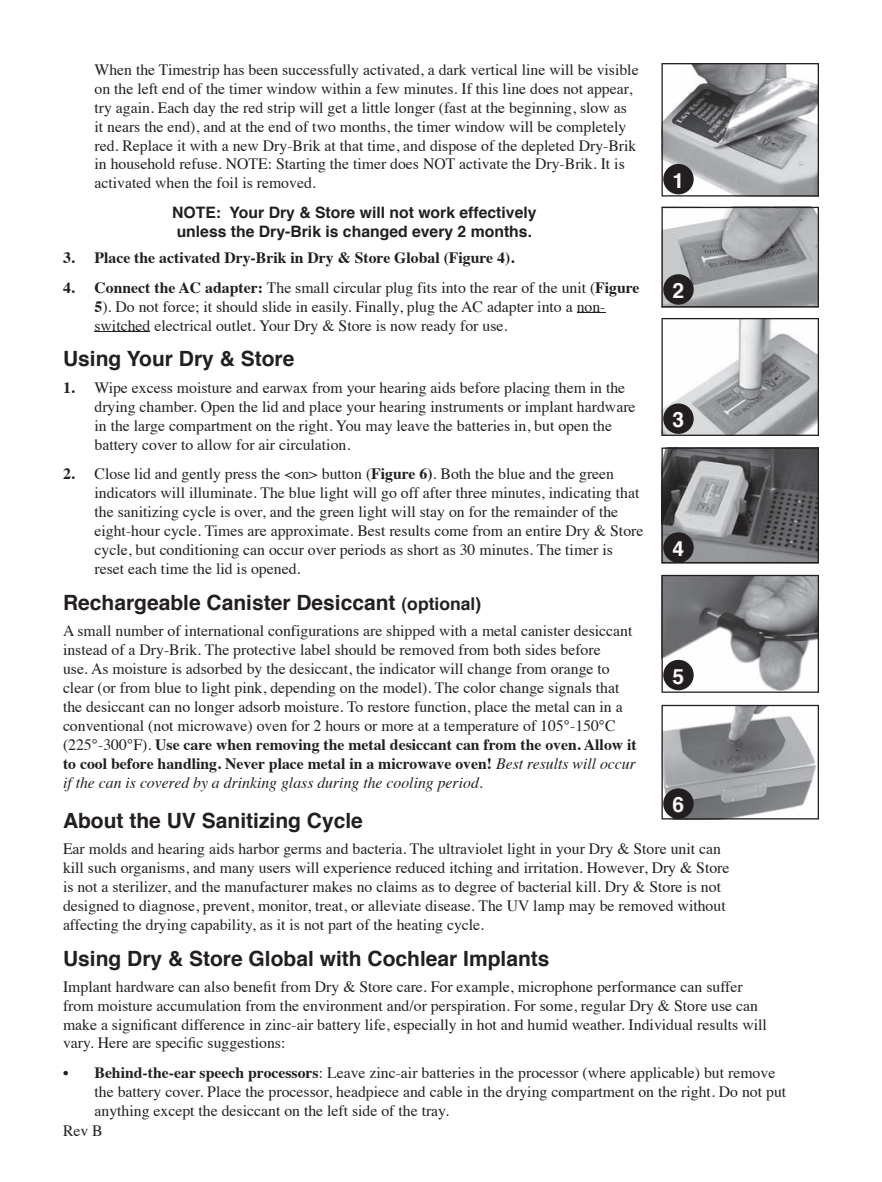
<style>
.page{position:relative;width:882px;height:1182px;background:#fff}
.page>*{position:absolute;margin:0;border:0;box-sizing:border-box;transform-origin:0 0}
.t1{font:700 21px "Helvetica";color:#231f20}
.t2{font:700 21px "Helvetica";color:#fff}
.t3{font:15.75px/18.9px "Times";color:#231f20}
.t4{font:700 15.75px/18.9px "Helvetica";color:#231f20}
.t5{font:700 15.75px "Times";color:#231f20}
.s1{font-weight:700}
.s2{font-size:17.5px}
.s3{font-style:italic}
</style>
<div class="page">
<svg style="left:577px;top:312px;width:29px;height:1px"></svg>
<hr style="left:94px;top:331px;width:56px;height:1px;background:#231f20">
<img style="left:662px;top:692px;width:157px;height:1px">
<svg style="left:662px;top:63px;width:157px;height:133px"></svg>
<svg style="left:662px;top:207px;width:157px;height:100px;background:#a3a4a7"></svg>
<svg style="left:662px;top:318px;width:157px;height:118px"></svg>
<svg style="left:662px;top:447px;width:157px;height:116px;background:#707072"></svg>
<svg style="left:662px;top:574px;width:157px;height:118px"></svg>
<svg style="left:662px;top:704px;width:157px;height:115px"></svg>
<div style="left:663px;top:164px;width:31px;height:30px;background:#231f20;border-radius:50%"></div>
<div style="left:663px;top:274px;width:31px;height:30px;background:#231f20;border-radius:50%"></div>
<div style="left:663px;top:403px;width:31px;height:31px;background:#231f20;border-radius:50%"></div>
<div style="left:663px;top:532px;width:31px;height:30px;background:#231f20;border-radius:50%"></div>
<div style="left:663px;top:659px;width:31px;height:31px;background:#231f20;border-radius:50%"></div>
<div style="left:663px;top:788px;width:31px;height:30px;background:#231f20;border-radius:50%"></div>
<p class="t3" style="left:94px;top:59px;width:546px">When the Timestrip has been successfully activated, a dark vertical line will be visible on the left end of the timer window within a few minutes. If this line does not appear, try again. Each day the red strip will get a little longer (fast at the beginning, slow as it nears the end), and at the end of two months, the timer window will be completely red. Replace it with a new Dry-Brik at that time, and dispose of the depleted Dry-Brik in household refuse. NOTE: Starting the timer does NOT activate the Dry-Brik. It is activated when the foil is removed.</p>
<p class="t4" style="left:172px;top:203px;width:366px">nOte: Your Dry &amp; Store will not work effectively unless the Dry-brik is changed every 2 months.</p>
<p class="t5" style="left:63px;top:243px;width:453px">3. Place the activated dry-Brik in dry &amp; Store global (Figure 4).</p>
<p class="t3" style="left:94px;top:277px;width:547px;text-indent:-31px"><span class="s1">4. Connect the aC adapter:</span> The small circular plug fits into the rear of the unit (<span class="s1">Figure<br>5</span>). Do not force; it should slide in easily. Finally, plug the AC adapter into a non&shy;switched electrical outlet. Your Dry &amp; Store is now ready for use.</p>
<h1 class="t1" style="left:63px;top:342px;width:233px">using Your Dry &amp; Store</h1>
<p class="t3" style="left:94px;top:377px;width:543px;text-indent:-32px"><span class="s1">1.</span> Wipe excess moisture and earwax from your hearing aids before placing them in the drying chamber. Open the lid and place your hearing instruments or implant hardware in the large compartment on the right. You may leave the batteries in, but open the battery cover to allow for air circulation.</p>
<p class="t3" style="left:94px;top:463px;width:550px;text-indent:-32px"><span class="s1">2.</span> Close lid and gently press the &lt;on&gt; button (<span class="s1">Figure 6)</span>. Both the blue and the green indicators will illuminate. The blue light will go off after three minutes, indicating that the sanitizing cycle is over, and the green light will stay on for the remainder of the eight-hour cycle. Times are approximate. Best results come from an entire Dry &amp; Store cycle, but conditioning can occur over periods as short as 30 minutes. The timer is reset each time the lid is opened.</p>
<h1 class="t1" style="left:63px;top:585px;width:420px">rechargeable canister Desiccant <span class="s2">(optional)</span></h1>
<p class="t3" style="left:63px;top:620px;width:575px">A small number of international configurations are shipped with a metal canister desiccant instead of a Dry-Brik. The protective label should be removed from both sides before<br>use. As moisture is adsorbed by the desiccant, the indicator will change from orange to clear (or from blue to light pink, depending on the model). The color change signals that the desiccant can no longer adsorb moisture. To restore function, place the metal can in a conventional (not microwave) oven for 2 hours or more at a temperature of 105°-150°C (225°-300°F). <span class="s1">Use care when removing the metal desiccant can from the oven. allow it to cool before handling. never place metal in a microwave oven!</span> <span class="s3">Best results will occur if the can is covered by a drinking glass during the cooling period.</span></p>
<h1 class="t1" style="left:63px;top:803px;width:301px">about the uv Sanitizing cycle</h1>
<p class="t3" style="left:63px;top:838px;width:668px">Ear molds and hearing aids harbor germs and bacteria. The ultraviolet light in your Dry &amp; Store unit can kill such organisms, and many users will experience reduced itching and irritation. However, Dry &amp; Store is not a sterilizer, and the manufacturer makes no claims as to degree of bacterial kill. Dry &amp; Store is not designed to diagnose, prevent, monitor, treat, or alleviate disease. The UV lamp may be removed without affecting the drying capability, as it is not part of the heating cycle.</p>
<h1 class="t1" style="left:63px;top:941px;width:488px">using Dry &amp; Store Global with cochlear Implants</h1>
<p class="t3" style="left:63px;top:975px;width:705px">Implant hardware can also benefit from Dry &amp; Store care. For example, microphone performance can suffer from moisture accumulation from the environment and/or perspiration. For some, regular Dry &amp; Store use can make a significant difference in zinc-air battery life, especially in hot and humid weather. Individual results will vary. Here are specific suggestions:</p>
<p class="t3" style="left:94px;top:1061px;width:693px;text-indent:-32px"><span class="s1">• Behind-the-ear speech processors</span>: Leave zinc-air batteries in the processor (where applicable) but remove the battery cover. Place the processor, headpiece and cable in the drying compartment on the right. Do not put anything except the desiccant on the left side of the tray.</p>
<h1 class="t2" style="left:672px;top:161px;width:13px">1</h1>
<h1 class="t2" style="left:672px;top:271px;width:13px">2</h1>
<h1 class="t2" style="left:672px;top:401px;width:13px">3</h1>
<h1 class="t2" style="left:672px;top:529px;width:13px">4</h1>
<h1 class="t2" style="left:672px;top:657px;width:13px">5</h1>
<h1 class="t2" style="left:672px;top:785px;width:13px">6</h1>
<p class="t3" style="left:63px;top:1119px;width:41px">Rev B</p>
</div>
